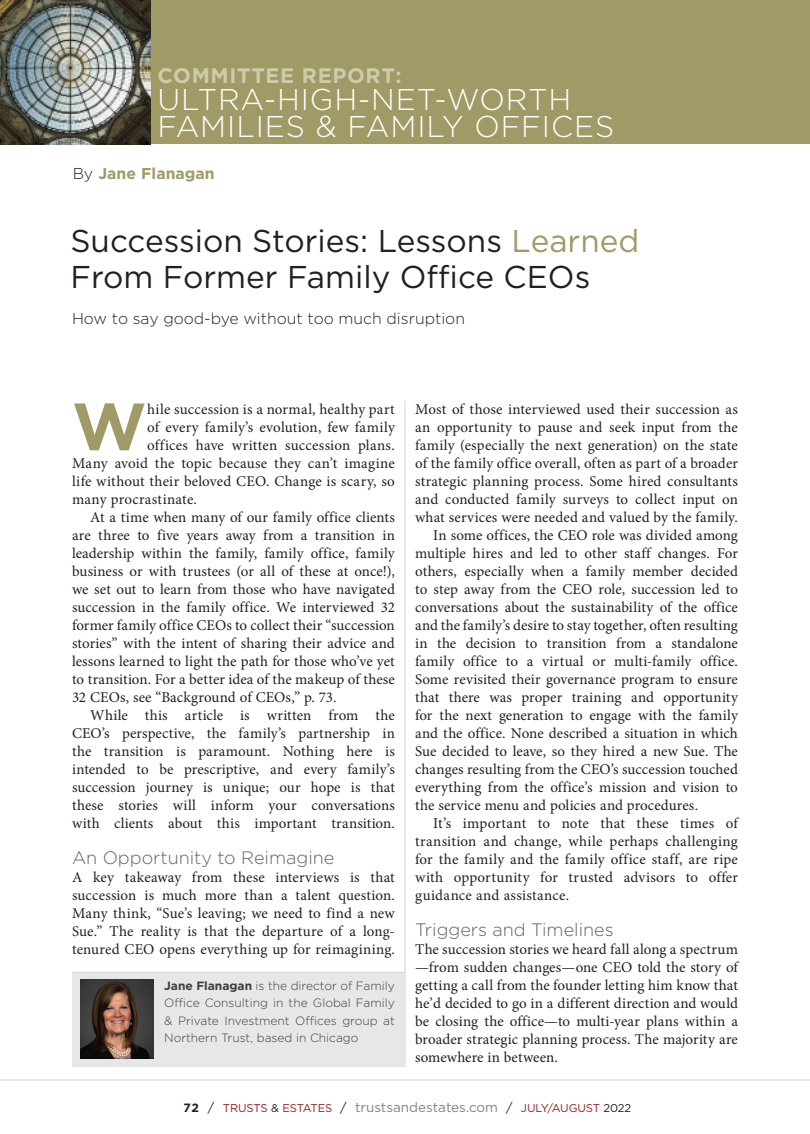
<style>
.page{position:relative;width:810px;height:1134px;background:#fff}
.page>*{position:absolute;margin:0;border:0;box-sizing:border-box;transform-origin:0 0}
.BODY_no_indent{font:700 66.45px "Gotham";color:#a09a67}
.HEAD{font:31.5px/36px "Gotham";color:#231f20}
.t1{font:300 30px/27px "Gotham";letter-spacing:.03em;color:#fff}
.t2{font:700 21px "Gotham";letter-spacing:.03em;color:#cecbab}
.SUBHEAD{font:300 18px "Gotham";color:#636366}
.DECK{font:300 15.75px "Gotham";color:#231f20}
.Author_Byline{font:700 15.75px "Gotham";color:#a09a67}
.BODY{font:15px/18px "Minion Pro";letter-spacing:.01em;color:#231f20;text-align:justify}
.BODY_no_indent-2{font:15px/18px "Minion Pro";letter-spacing:.01em;color:#231f20;text-align:justify}
.Author_About{font:300 12px/17.2px "Gotham";color:#3e3e3f;text-align:justify}
.t3{font:11.25px "Gotham";letter-spacing:-.01em;color:#911f23}
.s1{font-weight:300;color:#231f20}
.s2{color:#a09a67}
.s3{font-weight:700}
.s4{font-weight:700;font-size:12px;color:#231f20}
.s5{font-size:12.75px;color:#231f20}
.s6{color:#231f20}
.s7{font-size:13.5px;color:#808285}
</style>
<div class="page">
<hr style="left:0;top:1080px;width:810px;height:1px;background:#d1d2d4">
<div style="left:0;top:0;width:810px;height:144px;background:#a09a67"></div>
<img style="left:0;top:0;width:150px;height:144px">
<hr style="left:405px;top:400px;width:1px;height:666px;background:#d1d2d4">
<div style="left:72px;top:972px;width:333px;height:94px;background:#e6e7e9"></div>
<hr style="left:72px;top:972px;width:333px;height:1px;background:#d1d2d4">
<img style="left:81px;top:980px;width:72px;height:79px">
<h3 class="t2" style="left:158px;top:61px;width:246px">COMMITTEE REPORT:</h3>
<h3 class="t1" style="left:158px;top:85px;width:458px">ULTRA-HIGH-NET-WORTH<br>FAMILIES &amp; FAMILY OFFICES</h3>
<p class="Author_Byline" style="left:73px;top:163px;width:143px"><span class="s1">By</span> Jane Flanagan</p>
<p class="HEAD" style="left:70px;top:222px;width:570px">Succession Stories: Lessons <span class="s2">Learned<br></span>From Former Family Office CEOs</p>
<p class="DECK" style="left:72px;top:308px;width:395px">How to say good-bye without too much disruption</p>
<p class="BODY_no_indent" style="left:72px;top:382px;width:76px">W</p>
<p class="BODY_no_indent-2" style="left:147px;top:400px;width:249px">hile succession is a normal, healthy part</p>
<p class="BODY_no_indent-2" style="left:147px;top:418px;width:249px">of every family’s evolution, few family</p>
<p class="BODY_no_indent-2" style="left:147px;top:436px;width:249px">offices have written succession plans.</p>
<p class="BODY_no_indent-2" style="left:72px;top:454px;width:324px">Many avoid the topic because they can’t imagine</p>
<p class="BODY_no_indent-2" style="left:72px;top:472px;width:324px">life without their beloved CEO. Change is scary, so</p>
<p class="BODY_no_indent-2" style="left:72px;top:490px;width:127px">many procrastinate.</p>
<p class="BODY" style="left:72px;top:508px;width:324px;text-indent:18px">At a time when many of our family office clients are three to five years away from a transition in leadership within the family, family office, family business or with trustees (or all of these at once!), we set out to learn from those who have navigated succession in the family office. We interviewed 32 former family office CEOs to collect their “succession stories” with the intent of sharing their advice and lessons learned to light the path for those who’ve yet to transition. For a better idea of the makeup of these 32 CEOs, see “Background of CEOs,” p. 73.</p>
<p class="BODY" style="left:72px;top:706px;width:324px;text-indent:18px">While this article is written from the CEO’s perspective, the family’s partnership in the transition is paramount. Nothing here is intended to be prescriptive, and every family’s succession journey is unique; our hope is that these stories will inform your conversations with clients about this important transition.</p>
<p class="SUBHEAD" style="left:72px;top:846px;width:264px">An Opportunity to Reimagine</p>
<p class="BODY_no_indent-2" style="left:72px;top:868px;width:324px">A key takeaway from these interviews is that succession is much more than a talent question.<br>Many think, “Sue’s leaving; we need to find a new Sue.” The reality is that the departure of a long&shy;tenured CEO opens everything up for reimagining.</p>
<p class="Author_About" style="left:164px;top:977px;width:232px"><span class="s3">Jane Flanagan</span> is the director of Family Office Consulting in the Global Family &amp; Private Investment Offices group at Northern Trust, based in Chicago</p>
<p class="BODY_no_indent-2" style="left:415px;top:400px;width:324px">Most of those interviewed used their succession as an opportunity to pause and seek input from the family (especially the next generation) on the state of the family office overall, often as part of a broader strategic planning process. Some hired consultants and conducted family surveys to collect input on what services were needed and valued by the family.</p>
<p class="BODY" style="left:415px;top:526px;width:324px;text-indent:18px">In some offices, the CEO role was divided among multiple hires and led to other staff changes. For others, especially when a family member decided to step away from the CEO role, succession led to conversations about the sustainability of the office and the family’s desire to stay together, often resulting in the decision to transition from a standalone family office to a virtual or multi-family office.<br>Some revisited their governance program to ensure that there was proper training and opportunity for the next generation to engage with the family and the office. None described a situation in which Sue decided to leave, so they hired a new Sue. The changes resulting from the CEO’s succession touched everything from the office’s mission and vision to the service menu and policies and procedures.</p>
<p class="BODY" style="left:415px;top:814px;width:324px;text-indent:18px">It’s important to note that these times of transition and change, while perhaps challenging for the family and the family office staff, are ripe with opportunity for trusted advisors to offer guidance and assistance.</p>
<p class="SUBHEAD" style="left:415px;top:918px;width:200px">Triggers and Timelines</p>
<p class="BODY_no_indent-2" style="left:415px;top:940px;width:324px">The succession stories we heard fall along a spectrum —from sudden changes—one CEO told the story of getting a call from the founder letting him know that he’d decided to go in a different direction and would be closing the office—to multi-year plans within a broader strategic planning process. The majority are somewhere in between.</p>
<p class="t3" style="left:183px;top:1100px;width:449px"><span class="s4">72</span> <span class="s5">/</span> TRUSTS <span class="s6">&amp;</span> ESTATES <span class="s5">/</span> <span class="s7">trustsandestates.com</span> <span class="s5">/</span> JULY/AUGUST <span class="s6">2022</span></p>
</div>
